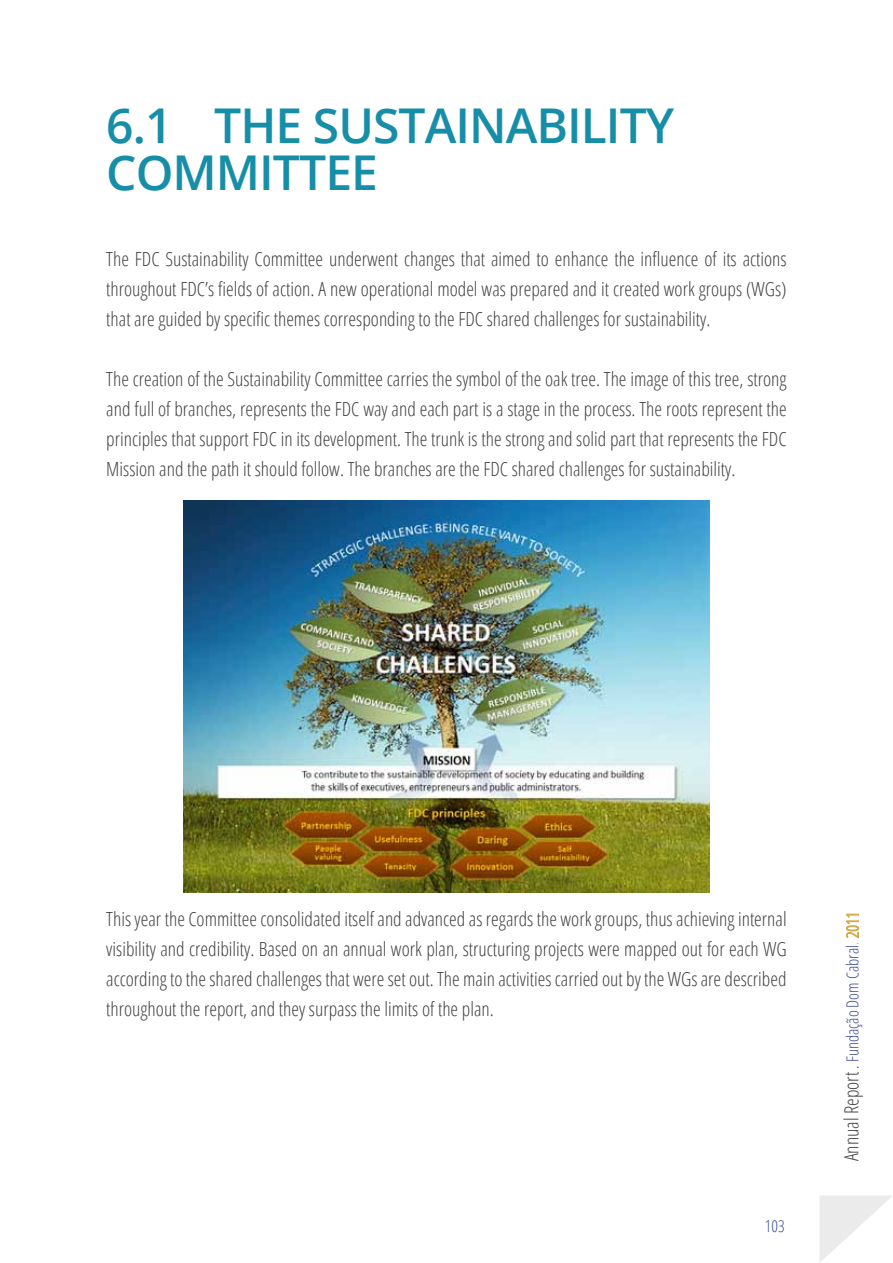
<style>
.page{position:relative;width:893px;height:1263px;background:#fff}
.page>*{position:absolute;margin:0;border:0;box-sizing:border-box;transform-origin:0 0}
.t1{font:600 48px/46.5px "Open Sans";letter-spacing:-.02em;color:#178ea8}
.t2{font:300 condensed 19.5px/30px "Open Sans";color:#414042;text-align:justify}
.t3{font:300 condensed 16.5px "Open Sans";color:#3b4d96}
.s1{font-size:19.5px;color:#414042}
.s2{color:#d5ae52}
</style>
<div class="page">
<svg style="left:820px;top:1195px;width:72px;height:67px"></svg>
<svg style="left:846px;top:913px;width:13px;height:26px"></svg>
<img style="left:183px;top:501px;width:527px;height:392px">
<h1 class="t1" style="left:106px;top:101px;width:259px">6.1 THE SUSTAINABILITY<br>COMMITTEE</h1>
<p class="t2" style="left:106px;top:243px;width:682px">The FDC Sustainability Committee underwent changes that aimed to enhance the influence of its actions throughout FDC’s fields of action. A new operational model was prepared and it created work groups (WGs) that are guided by specific themes corresponding to the FDC shared challenges for sustainability.</p>
<p class="t2" style="left:106px;top:363px;width:682px">The creation of the Sustainability Committee carries the symbol of the oak tree. The image of this tree, strong and full of branches, represents the FDC way and each part is a stage in the process. The roots represent the principles that support FDC in its development. The trunk is the strong and solid part that represents the FDC Mission and the path it should follow. The branches are the FDC shared challenges for sustainability.</p>
<p class="t2" style="left:106px;top:903px;width:682px">This year the Committee consolidated itself and advanced as regards the work groups, thus achieving internal visibility and credibility. Based on an annual work plan, structuring projects were mapped out for each WG according to the shared challenges that were set out. The main activities carried out by the WGs are described throughout the report, and they surpass the limits of the plan.</p>
<p class="t3" style="left:765px;top:1214px;width:21px">103</p>
<p class="t3" style="left:841px;top:1161px;width:251px;rotate:-90deg"><span class="s1">Annual Report</span> . Fundação Dom Cabral<span class="s2">. 2011</span></p>
</div>
